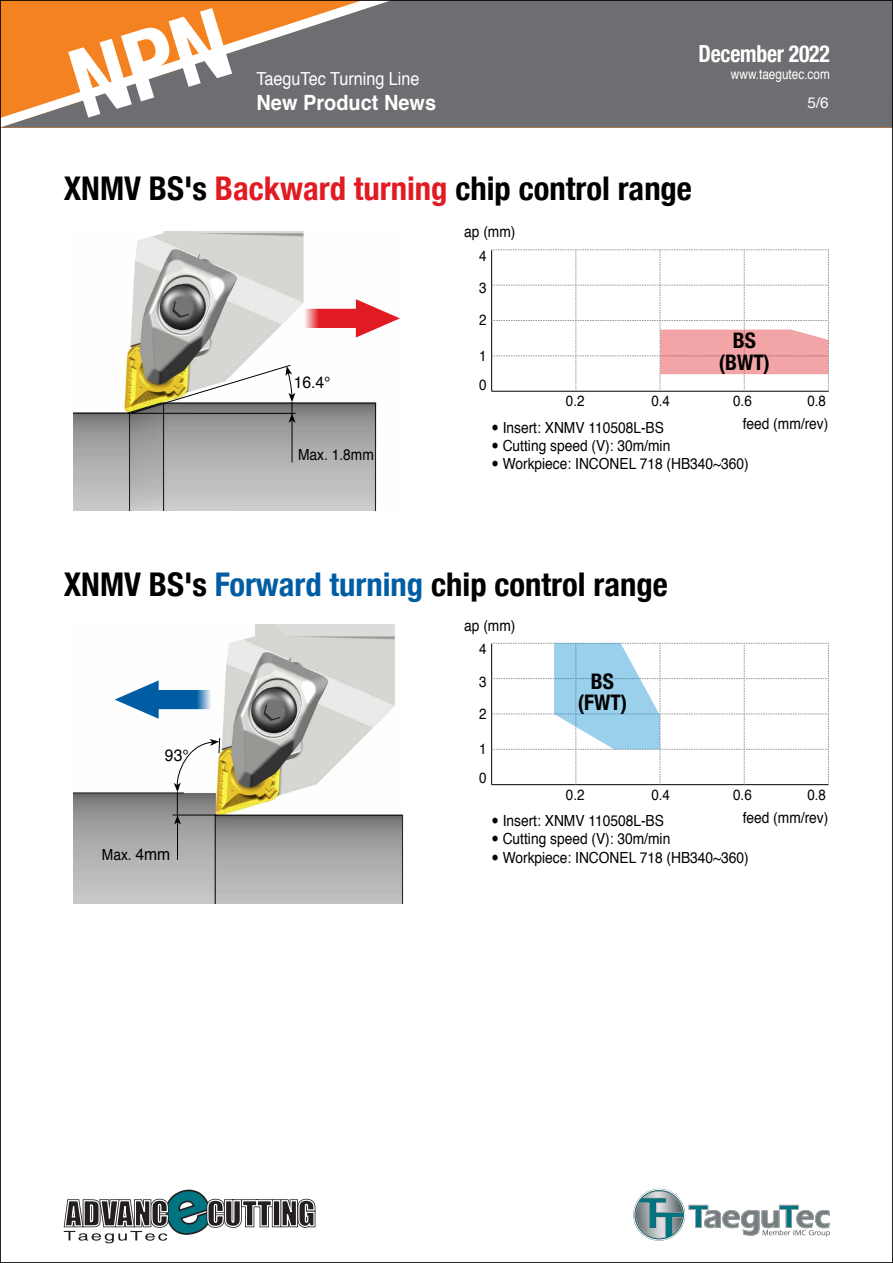
<style>
.page{position:relative;width:893px;height:1263px;background:#fff}
.page>*{position:absolute;margin:0;border:0;box-sizing:border-box;transform-origin:0 0}
.t1{font:700 condensed 32.7px "Helvetica Neue";color:#000}
.t2{font:700 condensed 23.55px "Helvetica Neue";letter-spacing:-.01em;color:#fff;scale:.92 1}
.t3{font:700 condensed 21.45px/21.5px "Helvetica Neue";color:#000;text-align:center}
.t4{font:700 21px "Helvetica";color:#fff;scale:.95 1}
.t5{font:18px "Helvetica";color:#fff;scale:.9 1}
.t6{font:16.5px "Helvetica";color:#000;scale:.95 1}
.t7{font:15.3px/18.3px "Helvetica";color:#000;scale:.9 1}
.t8{font:15.3px "Helvetica";color:#fff}
.t9{font:14.85px/32.2px "Helvetica";color:#000;text-align:justify;scale:.9 1}
.t10{font:13.8px "Helvetica";color:#fff;scale:.85 1}
.s1{color:#e11b22}
.s2{color:#005da4}
.s3{font-size:16.5px}
</style>
<div class="page">
<div style="left:423px;top:2px;width:468px;height:126px;background:#6d6e71"></div>
<svg style="left:2px;top:2px;width:421px;height:126px;background:#9e7c60"></svg>
<svg style="left:63px;top:1189px;width:253px;height:55px"></svg>
<svg style="left:633px;top:1188px;width:197px;height:53px"></svg>
<svg style="left:491px;top:643px;width:338px;height:142px"></svg>
<hr style="left:491px;top:391px;width:85px;height:1px;background:#000">
<hr style="left:576px;top:391px;width:84px;height:1px;background:#000">
<hr style="left:660px;top:391px;width:84px;height:1px;background:#000">
<hr style="left:744px;top:391px;width:85px;height:1px;background:#000">
<svg style="left:491px;top:249px;width:338px;height:142px"></svg>
<img style="left:74px;top:231px;width:303px;height:279px">
<img style="left:74px;top:625px;width:330px;height:279px">
<hr style="left:173px;top:815px;width:44px;height:1px;background:#000">
<hr style="left:177px;top:822px;width:1px;height:38px;background:#000">
<svg style="left:174px;top:737px;width:46px;height:87px"></svg>
<hr style="left:128px;top:413px;width:168px;height:1px;background:#000">
<hr style="left:292px;top:420px;width:1px;height:42px;background:#000">
<svg style="left:130px;top:364px;width:165px;height:59px"></svg>
<svg style="left:297px;top:299px;width:103px;height:39px"></svg>
<svg style="left:115px;top:680px;width:103px;height:39px"></svg>
<svg style="left:68px;top:8px;width:164px;height:110px;background:#c6854f"></svg>
<p class="t5" style="left:256px;top:65px;width:183px">TaeguTec Turning Line</p>
<h3 class="t4" style="left:256px;top:86px;width:191px">New Product News</h3>
<h2 class="t2" style="left:698px;top:34px;width:144px">December 2022</h2>
<p class="t10" style="left:731px;top:64px;width:118px">www.taegutec.com</p>
<p class="t8" style="left:807px;top:91px;width:23px">5/6</p>
<h1 class="t1" style="left:64px;top:161px;width:630px">XNMV BS's <span class="s1">Backward turning</span> chip control range</h1>
<p class="t6" style="left:294px;top:370px;width:40px">16.4°</p>
<p class="t7" style="left:464px;top:223px;width:58px">ap (mm)</p>
<p class="t9" style="left:479px;top:240px;width:10px">4<br>3<br>2</p>
<p class="t9" style="left:479px;top:341px;width:10px;line-height:29.2px">1<br>0</p>
<h3 class="t3" style="left:719px;top:329px;width:53px">BS (BWT)</h3>
<p class="t7" style="left:298px;top:446px;width:86px">Max. 1.8mm</p>
<p class="t9" style="left:566px;top:385px;width:22px">0.2</p>
<p class="t9" style="left:651px;top:385px;width:22px">0.4</p>
<p class="t9" style="left:733px;top:385px;width:22px">0.6</p>
<p class="t9" style="left:807px;top:385px;width:22px">0.8</p>
<p class="t7" style="left:743px;top:415px;width:97px">feed (mm/rev)</p>
<p class="t7" style="left:503px;top:419px;width:275px">Insert: XNMV 110508L-BS<br>Cutting speed (V): 30m/min<br>Workpiece: INCONEL 718 (HB340~360)</p>
<h1 class="t1" style="left:64px;top:557px;width:605px">XNMV BS's <span class="s2">Forward turning</span> chip control range</h1>
<p class="t6" style="left:165px;top:742px;width:26px">93°</p>
<p class="t7" style="left:102px;top:846px;width:78px">Max. <span class="s3">4mm</span></p>
<p class="t7" style="left:464px;top:617px;width:58px">ap (mm)</p>
<p class="t9" style="left:479px;top:633px;width:10px">4<br>3<br>2</p>
<p class="t9" style="left:479px;top:735px;width:10px;line-height:29.2px">1<br>0</p>
<h3 class="t3" style="left:578px;top:669px;width:51px">BS (FWT)</h3>
<p class="t9" style="left:566px;top:779px;width:22px">0.2</p>
<p class="t9" style="left:651px;top:779px;width:22px">0.4</p>
<p class="t9" style="left:733px;top:779px;width:22px">0.6</p>
<p class="t9" style="left:807px;top:779px;width:22px">0.8</p>
<p class="t7" style="left:743px;top:809px;width:97px">feed (mm/rev)</p>
<p class="t7" style="left:503px;top:812px;width:275px">Insert: XNMV 110508L-BS<br>Cutting speed (V): 30m/min<br>Workpiece: INCONEL 718 (HB340~360)</p>
</div>
